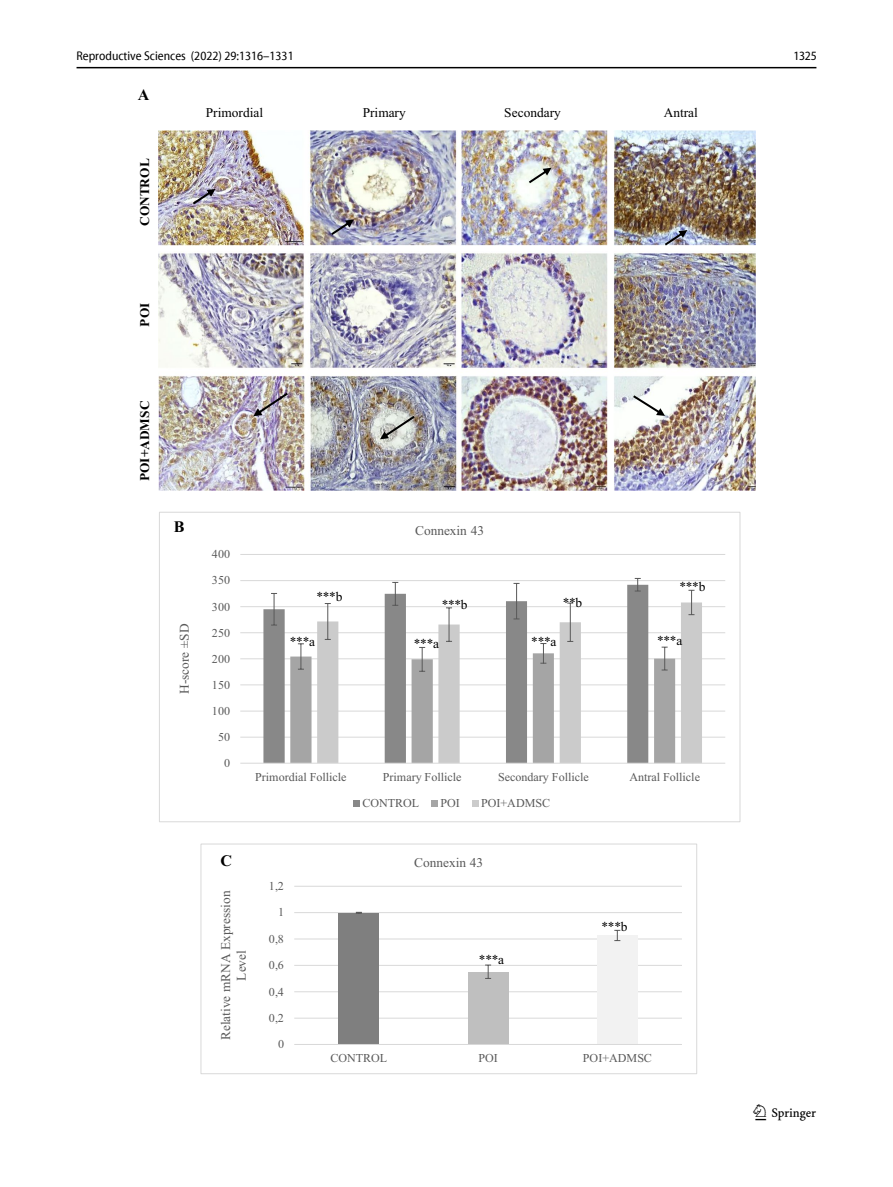
<style>
.page{position:relative;width:893px;height:1187px;background:#fff}
.page>*{position:absolute;margin:0;border:0;box-sizing:border-box;transform-origin:0 0}
.t1{font:22.5px "Springnew Regular 3";color:#000}
.t2{font:18.75px "Times New Roman PS Bold MT4";color:#000}
.t3{font:16.05px "Times New Roman PS Bold MT4";color:#000}
.t4{font:13.35px "Times New Roman PSMT5";color:#000}
.t5{font:13.35px/15.5px "Times New Roman PSMT5";color:#595959;text-align:center}
.t6{font:13.35px "Times New Roman PS Bold MT4";color:#000}
.t7{font:semi-condensed 12.75px "Myriad Pro Unic";color:#000}
.t8{font:12.75px "Adv T Tc 488 b 0 e 6";color:#000}
.t9{font:12px "Times New Roman PSMT5";color:#595959}
</style>
<div class="page">
<hr style="left:77px;top:67px;width:739px;height:1px;background:#000">
<img style="left:158px;top:131px;width:597px;height:359px">
<svg style="left:193px;top:189px;width:23px;height:15px"></svg>
<hr style="left:240px;top:736px;width:485px;height:1px;background:#d9d9d9">
<hr style="left:240px;top:710px;width:485px;height:1px;background:#d9d9d9">
<hr style="left:240px;top:684px;width:485px;height:1px;background:#d9d9d9">
<hr style="left:240px;top:658px;width:485px;height:1px;background:#d9d9d9">
<hr style="left:240px;top:632px;width:485px;height:1px;background:#d9d9d9">
<hr style="left:240px;top:606px;width:485px;height:1px;background:#d9d9d9">
<hr style="left:240px;top:580px;width:485px;height:1px;background:#d9d9d9">
<hr style="left:240px;top:554px;width:485px;height:1px;background:#d9d9d9">
<svg style="left:263px;top:593px;width:27px;height:169px;fill:#888"></svg>
<svg style="left:675px;top:602px;width:27px;height:160px;fill:#cbcbcb"></svg>
<svg style="left:271px;top:593px;width:6px;height:32px"></svg>
<svg style="left:290px;top:578px;width:385px;height:184px"></svg>
<svg style="left:688px;top:589px;width:6px;height:26px"></svg>
<hr style="left:240px;top:762px;width:485px;height:1px;background:#d9d9d9">
<svg style="left:354px;top:800px;width:6px;height:6px"></svg>
<svg style="left:432px;top:800px;width:6px;height:6px"></svg>
<svg style="left:472px;top:800px;width:6px;height:6px"></svg>
<svg style="left:331px;top:219px;width:23px;height:16px"></svg>
<svg style="left:665px;top:230px;width:22px;height:15px"></svg>
<svg style="left:253px;top:393px;width:35px;height:23px"></svg>
<svg style="left:380px;top:416px;width:35px;height:23px"></svg>
<svg style="left:633px;top:395px;width:32px;height:21px"></svg>
<svg style="left:529px;top:168px;width:22px;height:15px"></svg>
<hr style="left:294px;top:1017px;width:388px;height:1px;background:#d9d9d9">
<hr style="left:294px;top:991px;width:388px;height:1px;background:#d9d9d9">
<hr style="left:294px;top:964px;width:388px;height:1px;background:#d9d9d9">
<hr style="left:294px;top:938px;width:388px;height:1px;background:#d9d9d9">
<hr style="left:294px;top:912px;width:388px;height:1px;background:#d9d9d9">
<hr style="left:294px;top:885px;width:388px;height:1px;background:#d9d9d9">
<div style="left:468px;top:971px;width:40px;height:73px;background:#bfbfbf"></div>
<div style="left:597px;top:935px;width:41px;height:109px;background:#f2f2f2"></div>
<div style="left:339px;top:912px;width:40px;height:132px;background:#7f7f7f"></div>
<svg style="left:356px;top:911px;width:6px;height:2px"></svg>
<svg style="left:485px;top:964px;width:6px;height:14px"></svg>
<svg style="left:614px;top:929px;width:6px;height:12px"></svg>
<hr style="left:294px;top:1043px;width:388px;height:1px;background:#d9d9d9">
<div style="left:200px;top:843px;width:497px;height:231px;border:1px solid #d9d9d9"></div>
<p class="t7" style="left:77px;top:51px;width:219px">Reproductive Sciences (2022) 29:1316–1331</p>
<p class="t8" style="left:793px;top:51px;width:25px">1325</p>
<h3 class="t3" style="left:138px;top:83px;width:13px">A</h3>
<p class="t6" style="left:135px;top:226px;width:69px;rotate:-90deg">CONTROL</p>
<p class="t4" style="left:206px;top:107px;width:59px">Primordial</p>
<p class="t4" style="left:363px;top:107px;width:45px">Primary</p>
<p class="t4" style="left:504px;top:107px;width:58px">Secondary</p>
<p class="t4" style="left:664px;top:107px;width:36px">Antral</p>
<p class="t6" style="left:135px;top:326px;width:25px;rotate:-90deg">POI</p>
<p class="t6" style="left:135px;top:481px;width:82px;rotate:-90deg">POI+ADMSC</p>
<h3 class="t3" style="left:174px;top:515px;width:12px">B</h3>
<p class="t5" style="left:178px;top:694px;width:72px;rotate:-90deg">H-score ±SD</p>
<p class="t9" style="left:212px;top:550px;width:20px">400</p>
<p class="t9" style="left:212px;top:576px;width:20px">350</p>
<p class="t9" style="left:212px;top:602px;width:20px">300</p>
<p class="t9" style="left:212px;top:628px;width:20px">250</p>
<p class="t9" style="left:212px;top:654px;width:20px">200</p>
<p class="t9" style="left:212px;top:680px;width:20px">150</p>
<p class="t9" style="left:212px;top:706px;width:20px">100</p>
<p class="t9" style="left:218px;top:732px;width:14px">50</p>
<p class="t9" style="left:224px;top:758px;width:8px">0</p>
<p class="t4" style="left:316px;top:592px;width:27px">***b</p>
<p class="t4" style="left:290px;top:636px;width:27px">***a</p>
<p class="t5" style="left:415px;top:524px;width:70px">Connexin 43</p>
<p class="t4" style="left:442px;top:599px;width:27px">***b</p>
<p class="t4" style="left:414px;top:639px;width:27px">***a</p>
<p class="t4" style="left:563px;top:598px;width:21px">**b</p>
<p class="t4" style="left:531px;top:637px;width:27px">***a</p>
<p class="t4" style="left:679px;top:581px;width:27px">***b</p>
<p class="t4" style="left:657px;top:636px;width:27px">***a</p>
<p class="t9" style="left:255px;top:772px;width:93px">Primordial Follicle</p>
<p class="t9" style="left:383px;top:772px;width:80px">Primary Follicle</p>
<p class="t9" style="left:498px;top:772px;width:92px">Secondary Follicle</p>
<p class="t9" style="left:629px;top:772px;width:72px">Antral Follicle</p>
<p class="t9" style="left:362px;top:798px;width:58px">CONTROL</p>
<p class="t9" style="left:440px;top:798px;width:21px">POI</p>
<p class="t9" style="left:481px;top:798px;width:71px">POI+ADMSC</p>
<h3 class="t3" style="left:221px;top:848px;width:13px">C</h3>
<h2 class="t2" style="left:213px;top:850px;width:15px">C</h2>
<p class="t5" style="left:219px;top:1040px;width:151px;rotate:-90deg">Relative mRNA Expression<br>Level</p>
<p class="t9" style="left:269px;top:881px;width:17px">1,2</p>
<p class="t9" style="left:278px;top:908px;width:8px">1</p>
<p class="t9" style="left:269px;top:934px;width:17px">0,8</p>
<p class="t9" style="left:269px;top:960px;width:17px">0,6</p>
<p class="t9" style="left:269px;top:987px;width:17px">0,4</p>
<p class="t9" style="left:269px;top:1013px;width:17px">0,2</p>
<p class="t9" style="left:278px;top:1039px;width:8px">0</p>
<p class="t5" style="left:414px;top:855px;width:70px">Connexin 43</p>
<p class="t4" style="left:479px;top:954px;width:27px">***a</p>
<p class="t4" style="left:601px;top:921px;width:27px">***b</p>
<p class="t9" style="left:330px;top:1054px;width:58px">CONTROL</p>
<p class="t9" style="left:478px;top:1054px;width:21px">POI</p>
<p class="t9" style="left:583px;top:1054px;width:71px">POI+ADMSC</p>
<h1 class="t1" style="left:755px;top:1104px;width:62px">1 3</h1>
</div>
